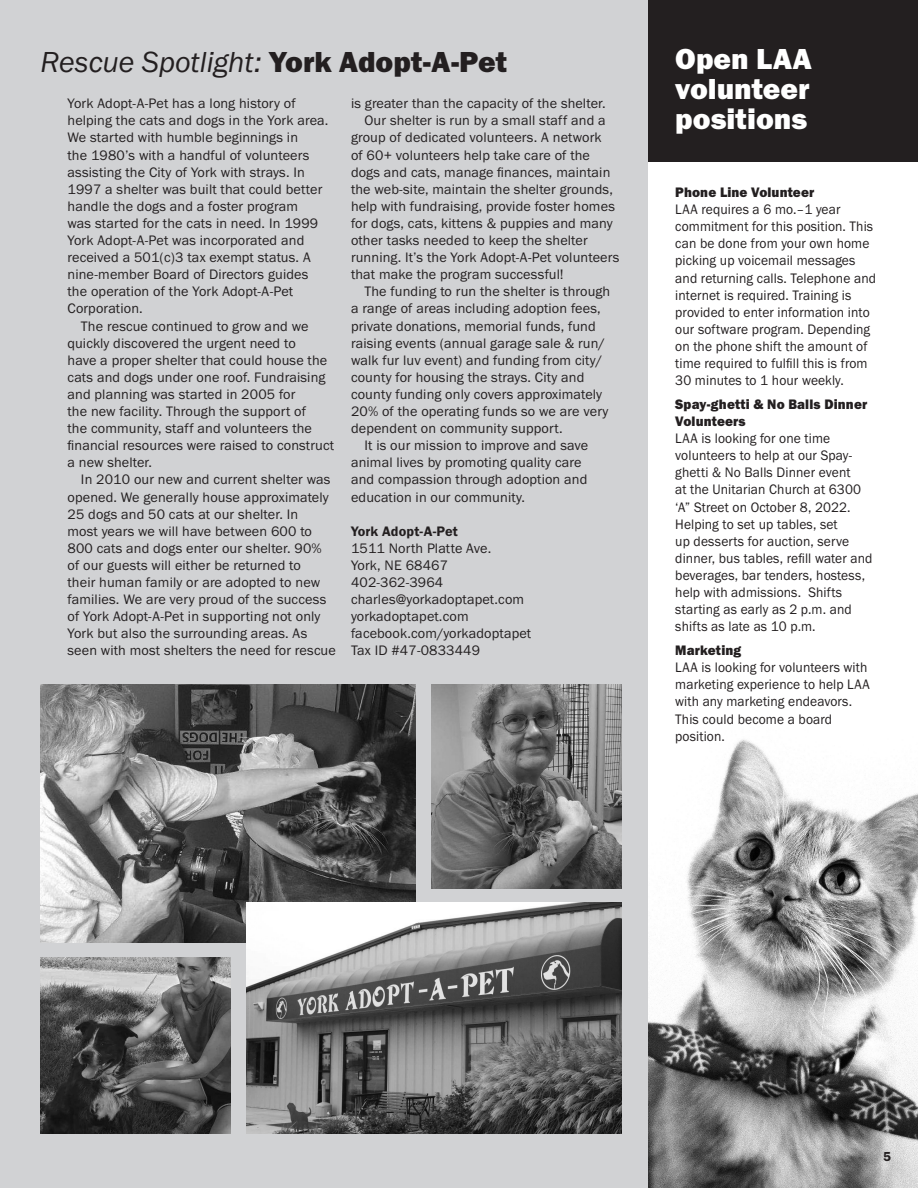
<style>
.page{position:relative;width:918px;height:1188px;background:#fff}
.page>*{position:absolute;margin:0;border:0;box-sizing:border-box;transform-origin:0 0}
.t1{font:30px "Franklin Gothic URW Boo Ita";color:#231f20}
.t2{font:30px/30px "Franklin Gothic URW Hea";color:#fff;text-align:justify}
.t3{font:14.25px/17.1px "Franklin Gothic URW Boo";letter-spacing:.01em;color:#231f20}
.t4{font:14.25px/17.1px "Franklin Gothic URW Boo";letter-spacing:.01em;color:#231f20;scale:.95 1}
.t5{font:14.25px/17.1px "Franklin Gothic URW Hea";letter-spacing:.01em;color:#231f20;scale:.95 1}
.t6{font:14.25px "Franklin Gothic URW Dem";letter-spacing:.01em;color:#231f20}
.t7{font:13.5px "Franklin Gothic URW Dem";color:#231f20}
.s1{font-family:"Franklin Gothic URW Hea"}
</style>
<div class="page">
<img style="left:648px;top:739px;width:270px;height:449px">
<div style="left:0;top:0;width:648px;height:1188px;background:#d1d2d4"></div>
<div style="left:648px;top:0;width:270px;height:161px;background:#231f20"></div>
<img style="left:40px;top:685px;width:376px;height:257px">
<img style="left:247px;top:903px;width:375px;height:231px">
<img style="left:40px;top:958px;width:191px;height:176px">
<img style="left:432px;top:685px;width:190px;height:204px">
<p class="t1" style="left:40px;top:43px;width:468px">Rescue Spotlight: <span class="s1">York Adopt-A-Pet</span></p>
<p class="t3" style="left:68px;top:95px;width:262px">York Adopt-A-Pet has a long history of helping the cats and dogs in the York area.<br>We started with humble beginnings in<br>the 1980’s with a handful of volunteers assisting the City of York with strays. In 1997 a shelter was built that could better handle the dogs and a foster program<br>was started for the cats in need. In 1999<br>York Adopt-A-Pet was incorporated and received a 501(c)3 tax exempt status. A nine-member Board of Directors guides the operation of the York Adopt-A-Pet Corporation.</p>
<p class="t3" style="left:68px;top:317px;width:268px;text-indent:13px">The rescue continued to grow and we quickly discovered the urgent need to<br>have a proper shelter that could house the cats and dogs under one roof. Fundraising and planning was started in 2005 for<br>the new facility. Through the support of<br>the community, staff and volunteers the financial resources were raised to construct a new shelter.</p>
<p class="t3" style="left:68px;top:471px;width:270px;text-indent:13px">In 2010 our new and current shelter was opened. We generally house approximately 25 dogs and 50 cats at our shelter. In<br>most years we will have between 600 to 800 cats and dogs enter our shelter. 90% of our guests will either be returned to<br>their human family or are adopted to new families. We are very proud of the success of York Adopt-A-Pet in supporting not only York but also the surrounding areas. As seen with most shelters the need for rescue</p>
<p class="t3" style="left:351px;top:95px;width:256px">is greater than the capacity of the shelter.</p>
<p class="t3" style="left:351px;top:112px;width:270px;text-indent:13px">Our shelter is run by a small staff and a group of dedicated volunteers. A network<br>of 60+ volunteers help take care of the dogs and cats, manage finances, maintain the web-site, maintain the shelter grounds, help with fundraising, provide foster homes for dogs, cats, kittens &amp; puppies and many other tasks needed to keep the shelter running. It’s the York Adopt-A-Pet volunteers that make the program successful!</p>
<p class="t3" style="left:351px;top:283px;width:261px;text-indent:13px">The funding to run the shelter is through a range of areas including adoption fees, private donations, memorial funds, fund raising events (annual garage sale &amp; run/ walk fur luv event) and funding from city/ county for housing the strays. City and county funding only covers approximately 20% of the operating funds so we are very dependent on community support.</p>
<p class="t3" style="left:351px;top:437px;width:239px;text-indent:13px">It is our mission to improve and save animal lives by promoting quality care and compassion through adoption and education in our community.</p>
<p class="t6" style="left:351px;top:522px;width:108px">York Adopt-A-Pet</p>
<p class="t3" style="left:351px;top:539px;width:142px">1511 North Platte Ave.</p>
<p class="t3" style="left:351px;top:556px;width:99px">York, NE 68467</p>
<p class="t3" style="left:351px;top:574px;width:94px">402-362-3964</p>
<p class="t3" style="left:351px;top:591px;width:175px">charles@yorkadoptapet.com</p>
<p class="t3" style="left:351px;top:608px;width:119px">yorkadoptapet.com</p>
<p class="t3" style="left:351px;top:625px;width:182px">facebook.com/yorkadoptapet</p>
<p class="t3" style="left:351px;top:642px;width:131px">Tax ID #47-0833449</p>
<p class="t2" style="left:675px;top:43px;width:138px">Open LAA volunteer positions</p>
<p class="t5" style="left:675px;top:183px;width:148px">Phone Line Volunteer</p>
<p class="t4" style="left:675px;top:201px;width:213px">LAA requires a 6 mo.–1 year commitment for this position. This can be done from your own home picking up voicemail messages and returning calls. Telephone and internet is required. Training is provided to enter information into our software program. Depending on the phone shift the amount of time required to fulfill this is from<br>30 minutes to 1 hour weekly.</p>
<p class="t5" style="left:675px;top:395px;width:204px">Spay-ghetti &amp; No Balls Dinner<br>Volunteers</p>
<p class="t4" style="left:675px;top:430px;width:209px">LAA is looking for one time volunteers to help at our Spay&shy;ghetti &amp; No Balls Dinner event<br>at the Unitarian Church at 6300 ‘A” Street on October 8, 2022.<br>Helping to set up tables, set<br>up desserts for auction, serve dinner, bus tables, refill water and beverages, bar tenders, hostess, help with admissions. Shifts starting as early as 2 p.m. and shifts as late as 10 p.m.</p>
<p class="t5" style="left:675px;top:641px;width:71px">Marketing</p>
<p class="t4" style="left:675px;top:659px;width:206px">LAA is looking for volunteers with marketing experience to help LAA with any marketing endeavors.<br>This could become a board position.</p>
<p class="t7" style="left:883px;top:1148px;width:9px">5</p>
</div>
